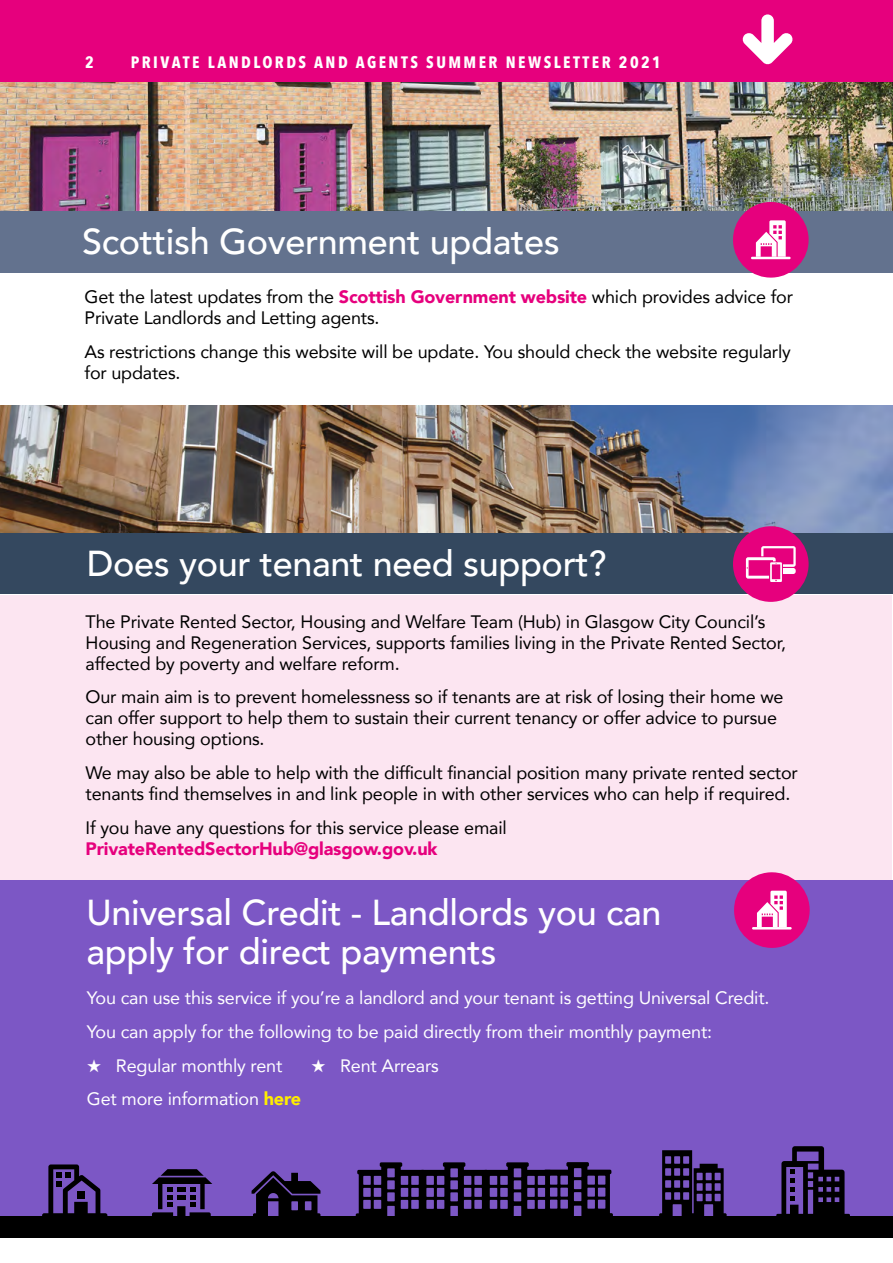
<style>
.page{position:relative;width:893px;height:1263px;background:#fff}
.page>*{position:absolute;margin:0;border:0;box-sizing:border-box;transform-origin:0 0}
.Heading_3{font:500 36px/39px "Avenir";letter-spacing:-.01em;color:#fff}
.Paragraph_Style_2{font:18px/21px "Avenir";letter-spacing:-.01em;color:#000}
.Paragraph_Style_2-2{font:18px "Avenir";letter-spacing:-.01em;color:#fff}
.Sub_Heading_6{font:700 16.5px "Avenir Next Condensed";letter-spacing:.15em;color:#fff}
.s1{font-weight:900;color:#e6007d}
.s2{font-weight:900;color:#ffed00}
</style>
<div class="page">
<div style="left:1px;top:0;width:892px;height:83px;background:#e6007d"></div>
<div style="left:1px;top:880px;width:892px;height:346px;background:#7c57c5"></div>
<div style="left:1px;top:531px;width:892px;height:63px;background:#34485f"></div>
<div style="left:1px;top:595px;width:891px;height:285px;background:#fce5f1"></div>
<div style="left:0;top:1216px;width:893px;height:21px;background:#000"></div>
<svg style="left:776px;top:1146px;width:74px;height:70px"></svg>
<svg style="left:152px;top:1169px;width:60px;height:47px"></svg>
<svg style="left:42px;top:1164px;width:65px;height:52px"></svg>
<svg style="left:659px;top:1150px;width:68px;height:66px"></svg>
<svg style="left:252px;top:1171px;width:68px;height:45px"></svg>
<svg style="left:356px;top:1162px;width:257px;height:54px"></svg>
<div style="left:0;top:210px;width:892px;height:62px;background:#63728e"></div>
<img style="left:0;top:83px;width:893px;height:127px">
<svg style="left:732px;top:201px;width:78px;height:77px"></svg>
<hr style="left:751px;top:257px;width:40px;height:2px;background:#fff">
<img style="left:0;top:405px;width:893px;height:128px">
<div style="left:733px;top:526px;width:76px;height:76px;background:#e6007d;border-radius:50%"></div>
<svg style="left:746px;top:546px;width:50px;height:36px"></svg>
<svg style="left:734px;top:872px;width:76px;height:76px"></svg>
<hr style="left:752px;top:927px;width:40px;height:2px;background:#fff">
<svg style="left:742px;top:14px;width:51px;height:51px"></svg>
<h6 class="Sub_Heading_6" style="left:85px;top:52px;width:10px">2</h6>
<h6 class="Sub_Heading_6" style="left:131px;top:52px;width:532px">PRIVATE LANDLORDS AND AGENTS SUMMER NEWSLETTER 2021</h6>
<h3 class="Heading_3" style="left:82px;top:220px;width:479px">Scottish Government updates</h3>
<p class="Paragraph_Style_2" style="left:85px;top:286px;width:710px">Get the latest updates from the <span class="s1">Scottish Government website</span> which provides advice for<br>Private Landlords and Letting agents.</p>
<p class="Paragraph_Style_2" style="left:85px;top:340px;width:708px">As restrictions change this website will be update. You should check the website regularly for updates.</p>
<h3 class="Heading_3" style="left:87px;top:542px;width:521px">Does your tenant need support?</h3>
<p class="Paragraph_Style_2" style="left:86px;top:610px;width:702px">The Private Rented Sector, Housing and Welfare Team (Hub) in Glasgow City Council’s<br>Housing and Regeneration Services, supports families living in the Private Rented Sector, affected by poverty and welfare reform.</p>
<p class="Paragraph_Style_2" style="left:86px;top:686px;width:699px">Our main aim is to prevent homelessness so if tenants are at risk of losing their home we can offer support to help them to sustain their current tenancy or offer advice to pursue other housing options.</p>
<p class="Paragraph_Style_2" style="left:86px;top:762px;width:714px">We may also be able to help with the difficult financial position many private rented sector tenants find themselves in and link people in with other services who can help if required.</p>
<p class="Paragraph_Style_2" style="left:86px;top:816px;width:423px">If you have any questions for this service please email<br><span class="s1">PrivateRentedSectorHub@glasgow.gov.uk</span></p>
<p class="Heading_3" style="left:86px;top:891px;width:576px">Universal Credit - Landlords you can apply for direct payments</p>
<p class="Paragraph_Style_2-2" style="left:87px;top:983px;width:684px">You can use this service if you’re a landlord and your tenant is getting Universal Credit.</p>
<p class="Paragraph_Style_2-2" style="left:87px;top:1017px;width:627px">You can apply for the following to be paid directly from their monthly payment:</p>
<p class="Paragraph_Style_2-2" style="left:87px;top:1051px;width:197px">★ Regular monthly rent</p>
<p class="Paragraph_Style_2-2" style="left:311px;top:1051px;width:129px">★ Rent Arrears</p>
<p class="Paragraph_Style_2-2" style="left:87px;top:1085px;width:216px">Get more information <span class="s2">here</span></p>
</div>
